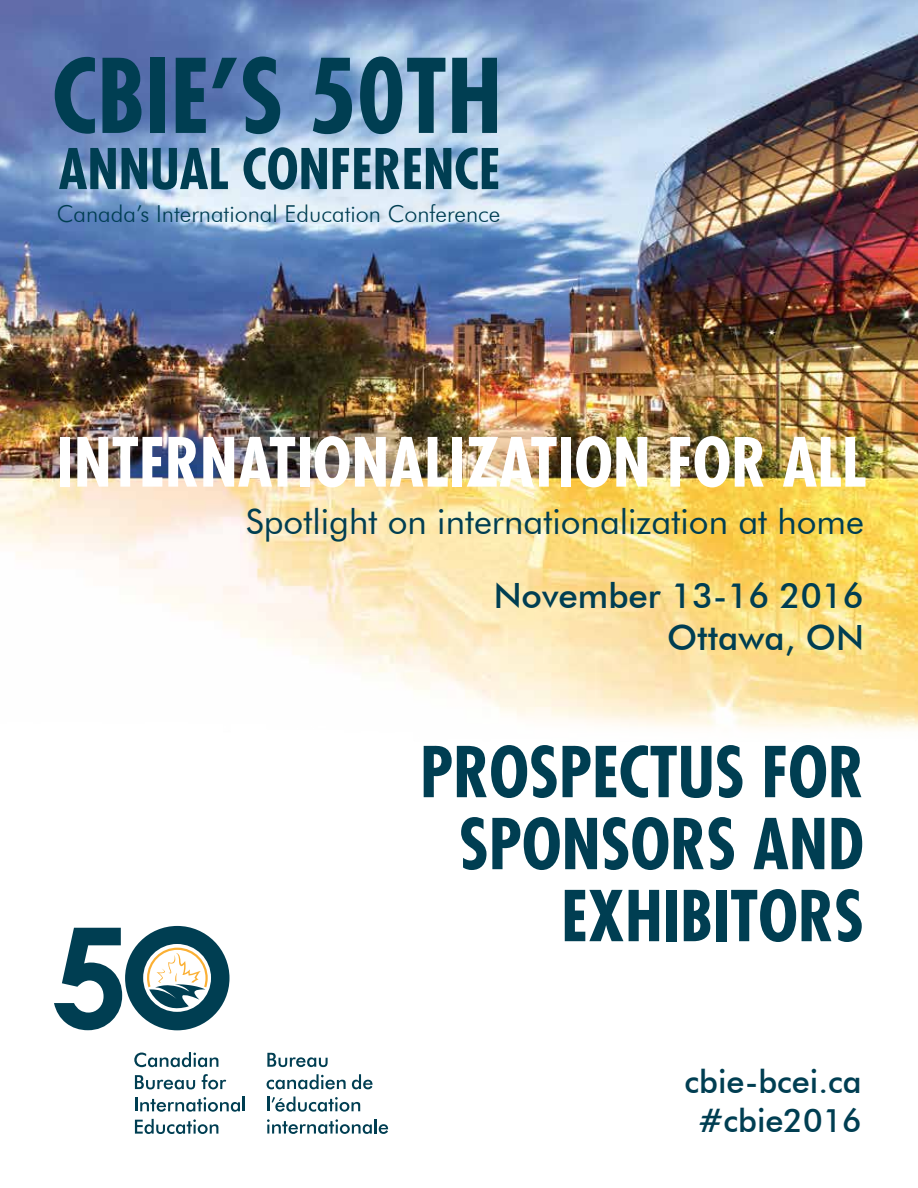
<style>
.page{position:relative;width:918px;height:1188px;background:#fff}
.page>*{position:absolute;margin:0;border:0;box-sizing:border-box;transform-origin:0 0}
.t1{font:700 condensed 99.75px "Futura";color:#003e52}
.t2{font:700 condensed 68.1px/72px "Futura";color:#003e52;text-align:right}
.t3{font:700 condensed 66px "Futura";color:#fff}
.t4{font:700 condensed 54.6px "Futura";color:#003e52}
.t5{font:34.8px "Futura BT";color:#003e52}
.t6{font:500 34.8px/41.7px "Futura BT";color:#003e52;text-align:right}
.t7{font:500 32.4px/38.8px "Futura BT";color:#003e52;text-align:center}
.t8{font:300 23.25px "Futura BT";color:#003e52}
</style>
<div class="page">
<img style="left:0;top:0;width:918px;height:1134px">
<svg style="left:54px;top:926px;width:175px;height:104px"></svg>
<svg style="left:134px;top:1052px;width:84px;height:15px"></svg>
<svg style="left:135px;top:1075px;width:60px;height:14px"></svg>
<svg style="left:202px;top:1074px;width:24px;height:15px"></svg>
<svg style="left:135px;top:1097px;width:110px;height:15px"></svg>
<svg style="left:135px;top:1119px;width:83px;height:15px"></svg>
<svg style="left:267px;top:1053px;width:61px;height:14px"></svg>
<svg style="left:267px;top:1074px;width:79px;height:15px"></svg>
<svg style="left:352px;top:1074px;width:21px;height:15px"></svg>
<svg style="left:267px;top:1097px;width:93px;height:15px"></svg>
<svg style="left:267px;top:1119px;width:121px;height:15px"></svg>
<h1 class="t1" style="left:52px;top:32px;width:452px">CBIE’S 50TH</h1>
<h3 class="t4" style="left:59px;top:134px;width:443px">ANNUAL CONFERENCE</h3>
<p class="t8" style="left:57px;top:199px;width:445px">Canada’s International Education Conference</p>
<h3 class="t3" style="left:57px;top:420px;width:811px">INTERNATIONALIZATION FOR ALL</h3>
<h3 class="t5" style="left:246px;top:501px;width:620px">Spotlight on internationalization at home</h3>
<h3 class="t6" style="left:494px;top:575px;width:372px">November 13-16 2016<br>Ottawa, ON</h3>
<h2 class="t2" style="left:420px;top:736px;width:445px">PROSPECTUS FOR<br>SPONSORS AND<br>EXHIBITORS</h2>
<h3 class="t7" style="left:685px;top:1062px;width:179px">cbie-bcei.ca #cbie2016</h3>
</div>
